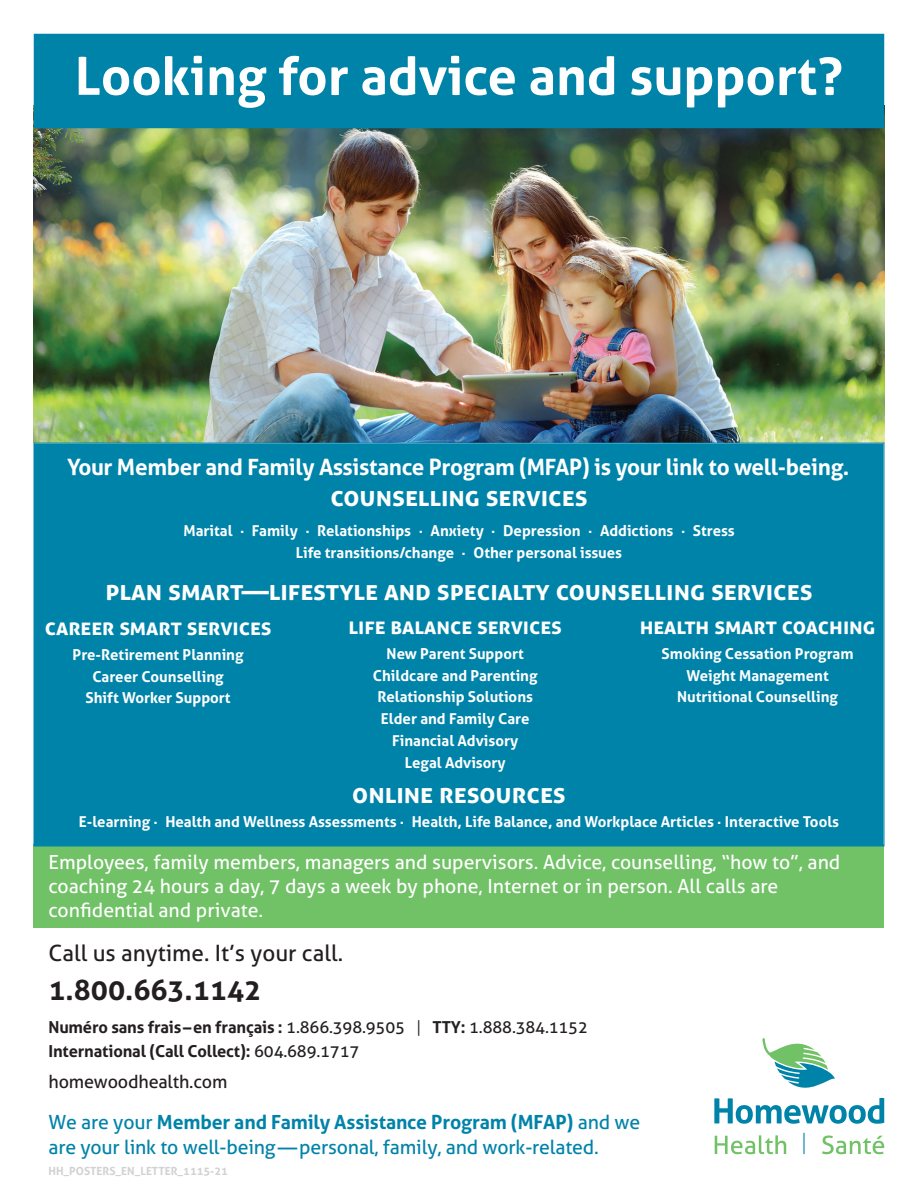
<style>
.page{position:relative;width:918px;height:1188px;background:#fff}
.page>*{position:absolute;margin:0;border:0;box-sizing:border-box;transform-origin:0 0}
.t1{font:700 52.5px "Aller";color:#fff}
.t2{font:700 28.5px "Aller";color:#231f20}
.t3{font:700 27px "Aller";color:#fff}
.t4{font:700 22.5px "Aller";letter-spacing:-.015em;color:#fff}
.t5{font:22.5px "Aller";color:#231f20}
.t6{font:19.5px/24px "Aller";color:#fff}
.t7{font:19.5px/25.5px "Aller";letter-spacing:-.01em;color:#0083a9}
.t8{font:18px "Aller";letter-spacing:-.01em;color:#231f20}
.t9{font:700 16.5px/24px "Aller";letter-spacing:-.01em;color:#231f20}
.t10{font:700 15px/21.8px "Aller";color:#fff;text-align:center}
.t11{font:700 11.25px "Aller";color:#d1d2d4}
.s1{font-weight:400}
.s2{font-weight:300}
.s3{font-weight:700}
</style>
<div class="page">
<img style="left:34px;top:128px;width:850px;height:315px">
<div style="left:34px;top:34px;width:850px;height:94px;background:#0083a9"></div>
<div style="left:34px;top:844px;width:850px;height:84px;background:#71c167"></div>
<svg style="left:714px;top:1038px;width:170px;height:86px"></svg>
<svg style="left:715px;top:1135px;width:71px;height:19px"></svg>
<svg style="left:822px;top:1136px;width:62px;height:18px"></svg>
<hr style="left:803px;top:1133px;width:2px;height:21px;background:#0083a9">
<div style="left:34px;top:443px;width:850px;height:403px;background:#0083a9"></div>
<h1 class="t1" style="left:75px;top:44px;width:769px">Looking for advice and support?</h1>
<h3 class="t4" style="left:67px;top:453px;width:784px">Your Member and Family Assistance Program (MFAP) is your link to well-being.</h3>
<h3 class="t3" style="left:331px;top:480px;width:258px">counselling services</h3>
<p class="t10" style="left:183px;top:519px;width:553px;line-height:22.5px">Marital · Family · Relationships · Anxiety · Depression · Addictions · Stress<br>Life transitions/change · Other personal issues</p>
<h3 class="t3" style="left:105px;top:573px;width:709px">plan smart—lifestyle and specialty counselling services</h3>
<h3 class="t4" style="left:45px;top:613px;width:228px">career smart services</h3>
<p class="t10" style="left:73px;top:644px;width:172px">Pre-Retirement Planning<br>Career Counselling<br>Shift Worker Support</p>
<h3 class="t4" style="left:349px;top:612px;width:215px">life balance services</h3>
<p class="t10" style="left:373px;top:643px;width:166px">New Parent Support<br>Childcare and Parenting<br>Relationship Solutions<br>Elder and Family Care<br>Financial Advisory<br>Legal Advisory</p>
<h3 class="t4" style="left:640px;top:612px;width:237px">health smart coaching</h3>
<p class="t10" style="left:662px;top:643px;width:193px">Smoking Cessation Program<br>Weight Management<br>Nutritional Counselling</p>
<h3 class="t3" style="left:352px;top:777px;width:215px">online resources</h3>
<p class="t10" style="left:79px;top:811px;width:762px">E-learning · Health and Wellness Assessments · Health, Life Balance, and Workplace Articles · Interactive Tools</p>
<h3 class="t6" style="left:49px;top:850px;width:793px">Employees, family members, managers and supervisors. Advice, counselling, “how to”, and coaching 24 hours a day, 7 days a week by phone, Internet or in person. All calls are confidential and private.</h3>
<h3 class="t5" style="left:48px;top:939px;width:296px">Call us anytime. It’s your call.</h3>
<h2 class="t2" style="left:48px;top:972px;width:214px">1.800.663.1142</h2>
<p class="t9" style="left:48px;top:1015px;width:541px">Numéro sans frais–en français : <span class="s1">1.866.398.9505</span> <span class="s2">|</span> TTY: <span class="s1">1.888.384.1152<br></span>International (Call Collect): <span class="s1">604.689.1717</span></p>
<p class="t8" style="left:48px;top:1071px;width:181px">homewoodhealth.com</p>
<h3 class="t7" style="left:48px;top:1109px;width:593px">We are your <span class="s3">Member and Family Assistance Program (MFAP)</span> and we are your link to well-being—personal, family, and work-related.</h3>
<p class="t11" style="left:48px;top:1164px;width:181px">HH_POSTERS_EN_LETTER_1115-21</p>
</div>
